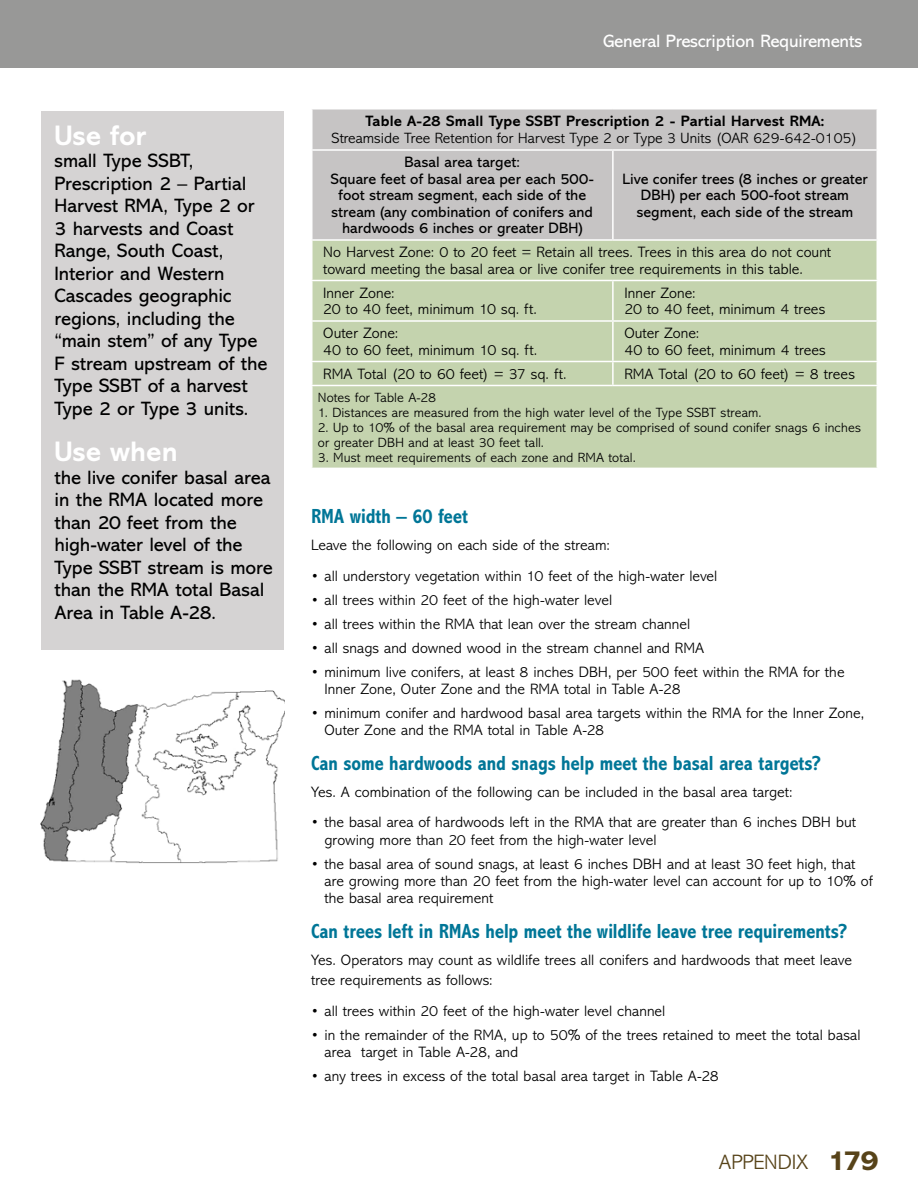
<style>
.page{position:relative;width:918px;height:1188px;background:#fff}
.page>*{position:absolute;margin:0;border:0;box-sizing:border-box;transform-origin:0 0}
.t1{font:700 28.5px "Abadi MT Std";letter-spacing:.005em;color:#fff}
.t2{font:300 21px "Abadi MT Std";letter-spacing:-.005em;color:#574319}
.t3{font:700 condensed 20.7px "Abadi MT Std";color:#007697}
.t4{font:19.5px/22.5px "Abadi MT Std";color:#000}
.t5{font:18px "Abadi MT Std";letter-spacing:-.01em;color:#fff}
.t6{font:300 15.15px/17.2px "Abadi MT Std";letter-spacing:.005em;color:#000}
.t7{font:15.15px/16.5px "Abadi MT Std";letter-spacing:.005em;color:#000;text-align:center}
.t8{font:700 15.15px "Abadi MT Std";letter-spacing:.01em;color:#000}
.t9{font:300 15px "Abadi MT Std";color:#000}
.t10{font:300 13.5px/15px "Abadi MT Std";letter-spacing:.01em;color:#000}
.s1{font-weight:800;font-size:28.5px}
</style>
<div class="page">
<div style="left:0;top:0;width:918px;height:68px;background:#989897"></div>
<div style="left:41px;top:111px;width:243px;height:538px;background:#d5d3d3"></div>
<div style="left:313px;top:110px;width:564px;height:129px;background:#c6c4c4"></div>
<div style="left:313px;top:241px;width:564px;height:227px;background:#c4d3ae"></div>
<hr style="left:311px;top:149px;width:302px;height:2px;background:#fff">
<hr style="left:613px;top:149px;width:265px;height:2px;background:#fff">
<hr style="left:612px;top:151px;width:2px;height:88px;background:#fff">
<hr style="left:311px;top:280px;width:302px;height:1px;background:#fff">
<hr style="left:613px;top:280px;width:265px;height:1px;background:#fff">
<hr style="left:612px;top:281px;width:2px;height:39px;background:#fff">
<hr style="left:311px;top:320px;width:302px;height:2px;background:#fff">
<hr style="left:613px;top:320px;width:265px;height:2px;background:#fff">
<svg style="left:312px;top:321px;width:565px;height:64px;background:#c6d4b1"></svg>
<hr style="left:311px;top:385px;width:302px;height:1px;background:#fff">
<hr style="left:613px;top:385px;width:265px;height:1px;background:#fff">
<img style="left:40px;top:679px;width:244px;height:185px">
<h1 class="t1" style="left:55px;top:119px;width:94px">Use for</h1>
<p class="t4" style="left:55px;top:150px;width:214px">small Type SSBT,<br>Prescription 2 – Partial<br>Harvest RMA, Type 2 or<br>3 harvests and Coast<br>Range, South Coast,<br>Interior and Western<br>Cascades geographic regions, including the “main stem” of any Type<br>F stream upstream of the<br>Type SSBT of a harvest<br>Type 2 or Type 3 units.</p>
<h1 class="t1" style="left:55px;top:435px;width:125px">Use when</h1>
<p class="t4" style="left:55px;top:466px;width:220px">the live conifer basal area in the RMA located more than 20 feet from the high-water level of the<br>Type SSBT stream is more than the RMA total Basal<br>Area in Table A-28.</p>
<p class="t5" style="left:603px;top:31px;width:261px">General Prescription Requirements</p>
<p class="t8" style="left:365px;top:112px;width:461px">Table A-28 Small Type SSBT Prescription 2 - Partial Harvest RMA:</p>
<p class="t9" style="left:332px;top:130px;width:527px">Streamside Tree Retention for Harvest Type 2 or Type 3 Units (OAR 629-642-0105)</p>
<p class="t7" style="left:331px;top:154px;width:265px">Basal area target:<br>Square feet of basal area per each 500- foot stream segment, each side of the stream (any combination of conifers and hardwoods 6 inches or greater DBH)</p>
<p class="t7" style="left:622px;top:171px;width:247px">Live conifer trees (8 inches or greater<br>DBH) per each 500-foot stream segment, each side of the stream</p>
<p class="t6" style="left:323px;top:244px;width:509px;line-height:16.5px">No Harvest Zone: 0 to 20 feet = Retain all trees. Trees in this area do not count toward meeting the basal area or live conifer tree requirements in this table.</p>
<p class="t6" style="left:323px;top:285px;width:215px;line-height:16.5px">Inner Zone:<br>20 to 40 feet, minimum 10 sq. ft.</p>
<p class="t6" style="left:624px;top:285px;width:203px;line-height:16.5px">Inner Zone:<br>20 to 40 feet, minimum 4 trees</p>
<p class="t6" style="left:323px;top:325px;width:215px;line-height:16.5px">Outer Zone:<br>40 to 60 feet, minimum 10 sq. ft.</p>
<p class="t6" style="left:624px;top:325px;width:203px;line-height:16.5px">Outer Zone:<br>40 to 60 feet, minimum 4 trees</p>
<p class="t6" style="left:323px;top:365px;width:245px">RMA Total (20 to 60 feet) = 37 sq. ft.</p>
<p class="t6" style="left:624px;top:365px;width:232px">RMA Total (20 to 60 feet) = 8 trees</p>
<p class="t10" style="left:318px;top:390px;width:120px">Notes for Table A-28</p>
<p class="t10" style="left:318px;top:405px;width:445px">1. Distances are measured from the high water level of the Type SSBT stream.</p>
<p class="t10" style="left:318px;top:420px;width:545px">2. Up to 10% of the basal area requirement may be comprised of sound conifer snags 6 inches or greater DBH and at least 30 feet tall.</p>
<p class="t10" style="left:318px;top:450px;width:319px">3. Must meet requirements of each zone and RMA total.</p>
<h3 class="t3" style="left:311px;top:505px;width:158px">RMA width – 60 feet</h3>
<p class="t6" style="left:311px;top:537px;width:300px">Leave the following on each side of the stream:</p>
<p class="t6" style="left:311px;top:567px;width:408px">• all understory vegetation within 10 feet of the high-water level</p>
<p class="t6" style="left:311px;top:591px;width:303px">• all trees within 20 feet of the high-water level</p>
<p class="t6" style="left:311px;top:615px;width:381px">• all trees within the RMA that lean over the stream channel</p>
<p class="t6" style="left:311px;top:639px;width:395px">• all snags and downed wood in the stream channel and RMA</p>
<p class="t6" style="left:325px;top:663px;width:522px;text-indent:-13px">• minimum live conifers, at least 8 inches DBH, per 500 feet within the RMA for the<br>Inner Zone, Outer Zone and the RMA total in Table A-28</p>
<p class="t6" style="left:325px;top:705px;width:541px;text-indent:-13px">• minimum conifer and hardwood basal area targets within the RMA for the Inner Zone,<br>Outer Zone and the RMA total in Table A-28</p>
<h3 class="t3" style="left:311px;top:751px;width:511px">Can some hardwoods and snags help meet the basal area targets?</h3>
<p class="t6" style="left:311px;top:783px;width:483px">Yes. A combination of the following can be included in the basal area target:</p>
<p class="t6" style="left:325px;top:814px;width:533px;text-indent:-13px">• the basal area of hardwoods left in the RMA that are greater than 6 inches DBH but growing more than 20 feet from the high-water level</p>
<p class="t6" style="left:325px;top:855px;width:550px;text-indent:-13px">• the basal area of sound snags, at least 6 inches DBH and at least 30 feet high, that are growing more than 20 feet from the high-water level can account for up to 10% of the basal area requirement</p>
<h3 class="t3" style="left:311px;top:919px;width:538px">Can trees left in RMAs help meet the wildlife leave tree requirements?</h3>
<p class="t6" style="left:311px;top:950px;width:542px;line-height:20.2px">Yes. Operators may count as wildlife trees all conifers and hardwoods that meet leave tree requirements as follows:</p>
<p class="t6" style="left:311px;top:1002px;width:356px">• all trees within 20 feet of the high-water level channel</p>
<p class="t6" style="left:325px;top:1026px;width:538px;text-indent:-13px">• in the remainder of the RMA, up to 50% of the trees retained to meet the total basal area target in Table A-28, and</p>
<p class="t6" style="left:311px;top:1068px;width:409px">• any trees in excess of the total basal area target in Table A-28</p>
<h2 class="t2" style="left:719px;top:1151px;width:162px">APPENDIX <span class="s1">179</span></h2>
</div>
